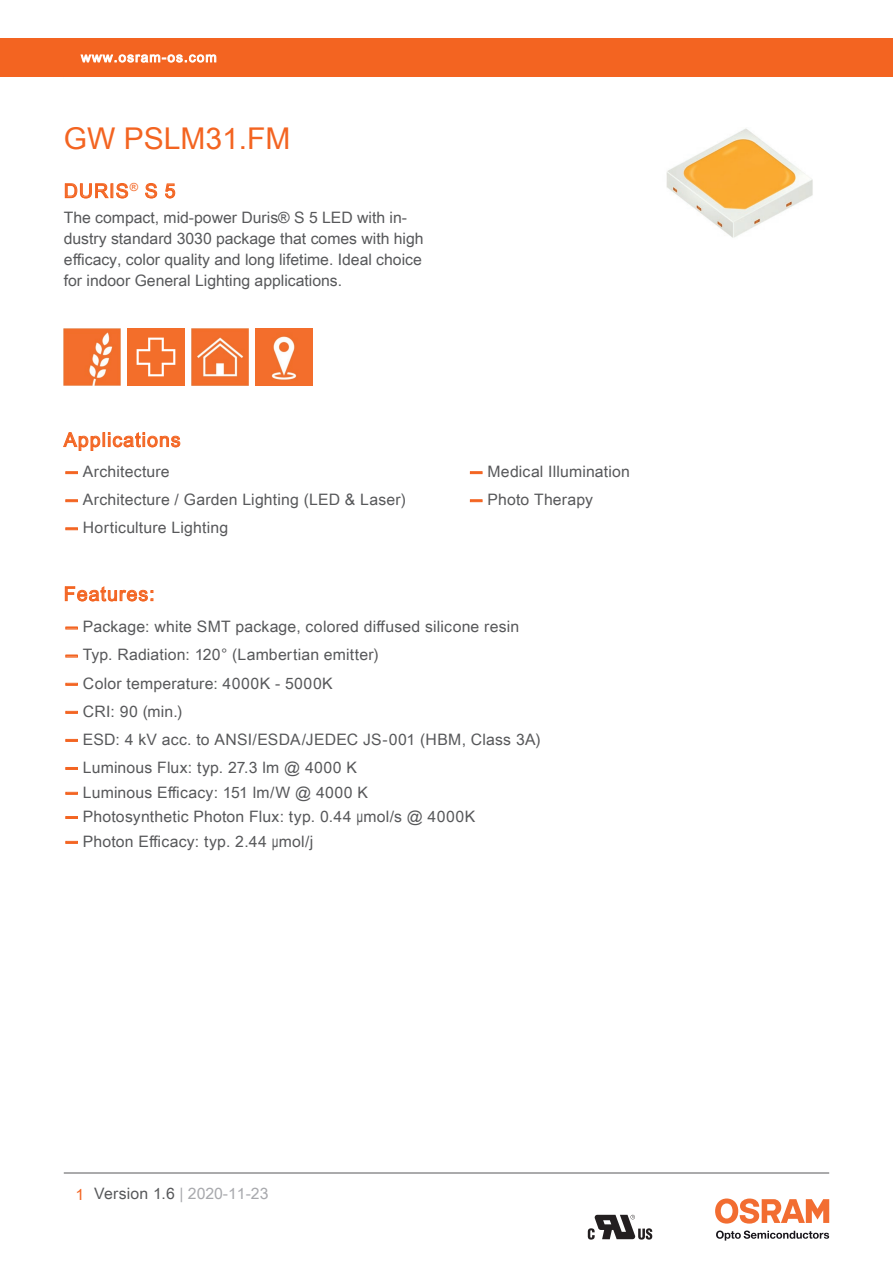
<style>
.page{position:relative;width:893px;height:1263px;background:#fff}
.page>*{position:absolute;margin:0;border:0;box-sizing:border-box;transform-origin:0 0}
.t1{font:30px "Arial Unicode MS";color:#f36421}
.t2{font:19.5px "Arial Unicode MS";letter-spacing:.055em;color:#f36421}
.t3{font:15.75px/21px "Arial Unicode MS";letter-spacing:.01em;color:#57585a}
.t4{font:15.75px "Arial Unicode MS";color:#a8a9ad}
.t5{font:13.5px "Arial Unicode MS";letter-spacing:.085em;color:#fff}
.s1{font-family:"Helvetica Neue LT Pro";font-weight:700;color:#f36421}
.s2{font-family:"Arial"}
.s3{color:#f36421}
.s4{color:#57585a}
</style>
<div class="page">
<hr style="left:64px;top:1173px;width:765px;height:1px;background:#57585a">
<svg style="left:716px;top:1230px;width:113px;height:10px"></svg>
<svg style="left:715px;top:1198px;width:114px;height:25px"></svg>
<div style="left:0;top:38px;width:893px;height:39px;background:#f36421"></div>
<svg style="left:80px;top:54px;width:137px;height:9px"></svg>
<svg style="left:588px;top:1215px;width:64px;height:24px"></svg>
<svg style="left:63px;top:432px;width:118px;height:19px"></svg>
<img style="left:666px;top:128px;width:147px;height:110px">
<svg style="left:65px;top:183px;width:64px;height:16px"></svg>
<svg style="left:145px;top:183px;width:13px;height:16px"></svg>
<svg style="left:165px;top:183px;width:11px;height:16px"></svg>
<img style="left:64px;top:329px;width:57px;height:57px">
<img style="left:128px;top:329px;width:57px;height:57px">
<img style="left:191px;top:329px;width:58px;height:57px">
<img style="left:255px;top:329px;width:57px;height:57px">
<svg style="left:66px;top:472px;width:11px;height:2px"></svg>
<svg style="left:66px;top:500px;width:11px;height:2px"></svg>
<svg style="left:66px;top:528px;width:11px;height:2px"></svg>
<svg style="left:470px;top:472px;width:12px;height:2px"></svg>
<svg style="left:470px;top:500px;width:12px;height:2px"></svg>
<svg style="left:65px;top:586px;width:88px;height:16px"></svg>
<svg style="left:66px;top:627px;width:11px;height:2px"></svg>
<svg style="left:66px;top:655px;width:11px;height:2px"></svg>
<svg style="left:66px;top:683px;width:11px;height:2px"></svg>
<svg style="left:66px;top:711px;width:11px;height:2px"></svg>
<svg style="left:66px;top:739px;width:11px;height:2px"></svg>
<svg style="left:66px;top:767px;width:11px;height:2px"></svg>
<svg style="left:66px;top:792px;width:11px;height:2px"></svg>
<svg style="left:66px;top:816px;width:11px;height:2px"></svg>
<svg style="left:66px;top:841px;width:11px;height:2px"></svg>
<p class="t5" style="left:81px;top:47px;width:137px">www.osram-os.com</p>
<h1 class="t1" style="left:64px;top:117px;width:228px">GW PSLM31.FM</h1>
<p class="t2" style="left:64px;top:177px;width:113px">DURIS<sup>®</sup> S 5</p>
<p class="t3" style="left:64px;top:207px;width:361px">The compact, mid-power Duris® S 5 LED with in&shy;dustry standard 3030 package that comes with high efficacy, color quality and long lifetime. Ideal choice for indoor General Lighting applications.</p>
<p class="t2" style="left:64px;top:425px;width:118px">Applications</p>
<p class="t3" style="left:64px;top:461px;width:107px"><span class="s1">—</span> Architecture</p>
<p class="t3" style="left:64px;top:489px;width:344px"><span class="s1">—</span> Architecture / Garden Lighting (LED &amp; Laser)</p>
<p class="t3" style="left:64px;top:517px;width:166px"><span class="s1">—</span> Horticulture Lighting</p>
<p class="t3" style="left:468px;top:461px;width:163px"><span class="s1">—</span> Medical Illumination</p>
<p class="t3" style="left:468px;top:489px;width:126px"><span class="s1">—</span> Photo Therapy</p>
<p class="t2" style="left:64px;top:580px;width:92px">Features:</p>
<p class="t3" style="left:64px;top:616px;width:457px"><span class="s1">—</span> Package: white SMT package, colored diffused silicone resin</p>
<p class="t3" style="left:64px;top:644px;width:317px"><span class="s1">—</span> Typ. Radiation: 120° (Lambertian emitter)</p>
<p class="t3" style="left:64px;top:672px;width:271px"><span class="s1">—</span> Color temperature: 4000K - 5000K</p>
<p class="t3" style="left:64px;top:700px;width:120px"><span class="s1">—</span> CRI: 90 (min.)</p>
<p class="t3" style="left:64px;top:728px;width:479px"><span class="s1">—</span> ESD: 4 kV acc. to ANSI/ESDA/JEDEC JS-001 (HBM, Class 3A)</p>
<p class="t3" style="left:64px;top:756px;width:295px"><span class="s1">—</span> Luminous Flux: typ. 27.3 lm @ 4000 K</p>
<p class="t3" style="left:64px;top:781px;width:306px"><span class="s1">—</span> Luminous Efficacy: 151 lm/W @ 4000 K</p>
<p class="t3" style="left:64px;top:805px;width:413px"><span class="s1">—</span> Photosynthetic Photon Flux: typ. 0.44 <span class="s2">μ</span>mol/s @ 4000K</p>
<p class="t3" style="left:64px;top:830px;width:251px"><span class="s1">—</span> Photon Efficacy: typ. 2.44 <span class="s2">μ</span>mol/j</p>
<p class="t4" style="left:76px;top:1182px;width:194px"><span class="s3">1</span> <span class="s4">Version 1.6</span> | 2020-11-23</p>
</div>
